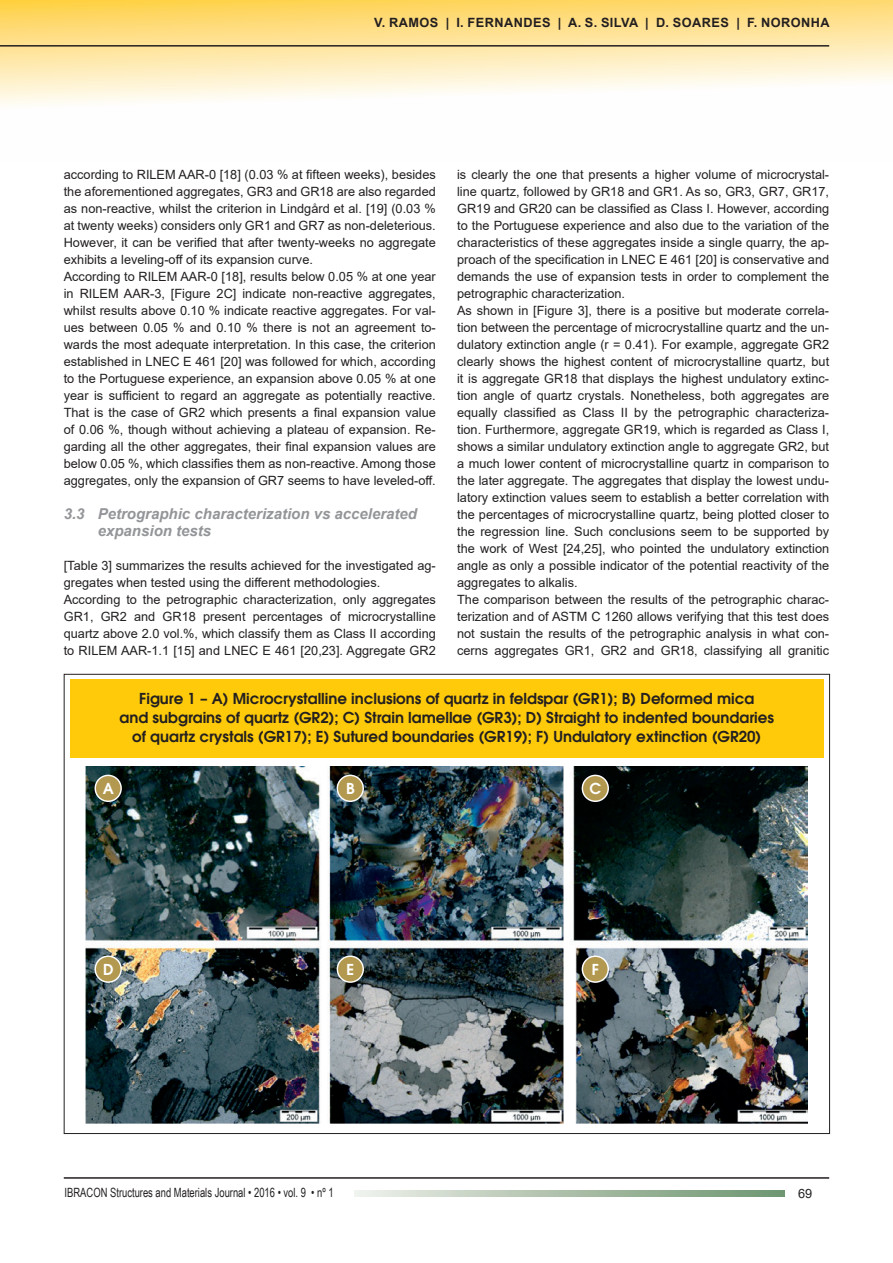
<style>
.page{position:relative;width:893px;height:1263px;background:#fff}
.page>*{position:absolute;margin:0;border:0;box-sizing:border-box;transform-origin:0 0}
.t1{font:600 15px/19px "Avant Garde";color:#231f20;text-align:center}
.t2{font:italic 700 15px/17px "Arial";color:#939598}
.t3{font:600 15px "Avant Garde";color:#fff}
.t4{font:12.75px/17px "Arial";color:#231f20}
.t5{font:12.75px "Arial Narrow";color:#231f20;scale:.9 1}
.t6{font:700 12.75px "Arial";letter-spacing:.035em;color:#231f20}
</style>
<div class="page">
<svg style="left:0;top:0;width:893px;height:105px"></svg>
<hr style="left:64px;top:1177px;width:765px;height:2px;background:#231f20">
<hr style="left:0;top:45px;width:829px;height:2px;background:#231f20">
<svg style="left:354px;top:1190px;width:431px;height:6px;background:#acc0aa"></svg>
<div style="left:70px;top:680px;width:753px;height:78px;background:#feca0a"></div>
<img style="left:86px;top:767px;width:722px;height:357px">
<div style="left:95px;top:775px;width:27px;height:27px;border:3px solid #fff;border-radius:50%"></div>
<div style="left:96px;top:776px;width:24px;height:24px;background:#b39950;border-radius:50%"></div>
<div style="left:95px;top:955px;width:27px;height:28px;border:3px solid #fff;border-radius:50%"></div>
<div style="left:96px;top:957px;width:24px;height:24px;background:#b39950;border-radius:50%"></div>
<div style="left:337px;top:775px;width:27px;height:27px;border:3px solid #fff;border-radius:50%"></div>
<div style="left:338px;top:776px;width:24px;height:24px;background:#b39950;border-radius:50%"></div>
<div style="left:337px;top:955px;width:27px;height:28px;border:3px solid #fff;border-radius:50%"></div>
<div style="left:338px;top:957px;width:24px;height:24px;background:#b39950;border-radius:50%"></div>
<div style="left:582px;top:775px;width:27px;height:27px;border:3px solid #fff;border-radius:50%"></div>
<div style="left:583px;top:776px;width:24px;height:24px;background:#b39950;border-radius:50%"></div>
<div style="left:582px;top:955px;width:27px;height:28px;border:3px solid #fff;border-radius:50%"></div>
<div style="left:583px;top:957px;width:24px;height:24px;background:#b39950;border-radius:50%"></div>
<p class="t6" style="left:374px;top:14px;width:457px">V. RAMOS | I. FERNANDES | A. S. SILVA | D. SOARES | F. NORONHA</p>
<p class="t4" style="left:64px;top:166px;width:374px">according to RILEM AAR-0 [18] (0.03 % at fifteen weeks), besides the aforementioned aggregates, GR3 and GR18 are also regarded as non-reactive, whilst the criterion in Lindgård et al. [19] (0.03 % at twenty weeks) considers only GR1 and GR7 as non-deleterious.<br>However, it can be verified that after twenty-weeks no aggregate exhibits a leveling-off of its expansion curve.<br>According to RILEM AAR-0 [18], results below 0.05 % at one year in RILEM AAR-3, [Figure 2C] indicate non-reactive aggregates, whilst results above 0.10 % indicate reactive aggregates. For val&shy;ues between 0.05 % and 0.10 % there is not an agreement to&shy;wards the most adequate interpretation. In this case, the criterion established in LNEC E 461 [20] was followed for which, according to the Portuguese experience, an expansion above 0.05 % at one year is sufficient to regard an aggregate as potentially reactive.<br>That is the case of GR2 which presents a final expansion value of 0.06 %, though without achieving a plateau of expansion. Re&shy;garding all the other aggregates, their final expansion values are below 0.05 %, which classifies them as non-reactive. Among those aggregates, only the expansion of GR7 seems to have leveled-off.</p>
<p class="t2" style="left:98px;top:506px;width:321px;text-indent:-34px">3.3 Petrographic characterization vs accelerated expansion tests</p>
<p class="t4" style="left:64px;top:557px;width:374px">[Table 3] summarizes the results achieved for the investigated ag&shy;gregates when tested using the different methodologies.<br>According to the petrographic characterization, only aggregates GR1, GR2 and GR18 present percentages of microcrystalline quartz above 2.0 vol.%, which classify them as Class II according to RILEM AAR-1.1 [15] and LNEC E 461 [20,23]. Aggregate GR2</p>
<p class="t4" style="left:457px;top:166px;width:374px">is clearly the one that presents a higher volume of microcrystal&shy;line quartz, followed by GR18 and GR1. As so, GR3, GR7, GR17, GR19 and GR20 can be classified as Class I. However, according to the Portuguese experience and also due to the variation of the characteristics of these aggregates inside a single quarry, the ap&shy;proach of the specification in LNEC E 461 [20] is conservative and demands the use of expansion tests in order to complement the petrographic characterization.<br>As shown in [Figure 3], there is a positive but moderate correla&shy;tion between the percentage of microcrystalline quartz and the un&shy;dulatory extinction angle (r = 0.41). For example, aggregate GR2 clearly shows the highest content of microcrystalline quartz, but it is aggregate GR18 that displays the highest undulatory extinc&shy;tion angle of quartz crystals. Nonetheless, both aggregates are equally classified as Class II by the petrographic characteriza&shy;tion. Furthermore, aggregate GR19, which is regarded as Class I, shows a similar undulatory extinction angle to aggregate GR2, but a much lower content of microcrystalline quartz in comparison to the later aggregate. The aggregates that display the lowest undu&shy;latory extinction values seem to establish a better correlation with the percentages of microcrystalline quartz, being plotted closer to the regression line. Such conclusions seem to be supported by the work of West [24,25], who pointed the undulatory extinction angle as only a possible indicator of the potential reactivity of the aggregates to alkalis.<br>The comparison between the results of the petrographic charac&shy;terization and of ASTM C 1260 allows verifying that this test does not sustain the results of the petrographic analysis in what con&shy;cerns aggregates GR1, GR2 and GR18, classifying all granitic</p>
<p class="t1" style="left:120px;top:689px;width:656px">Figure 1 – A) Microcrystalline inclusions of quartz in feldspar (GR1); B) Deformed mica<br>and subgrains of quartz (GR2); C) Strain lamellae (GR3); D) Straight to indented boundaries of quartz crystals (GR17); E) Sutured boundaries (GR19); F) Undulatory extinction (GR20)</p>
<p class="t3" style="left:103px;top:778px;width:13px">A</p>
<p class="t3" style="left:103px;top:959px;width:12px">D</p>
<p class="t3" style="left:346px;top:778px;width:10px">B</p>
<p class="t3" style="left:346px;top:959px;width:9px">E</p>
<p class="t3" style="left:589px;top:778px;width:13px">C</p>
<p class="t3" style="left:592px;top:959px;width:9px">F</p>
<p class="t5" style="left:65px;top:1183px;width:300px">IBRACON Structures and Materials Journal • 2016 • vol. 9 • nº 1</p>
<p class="t4" style="left:798px;top:1185px;width:16px">69</p>
</div>
